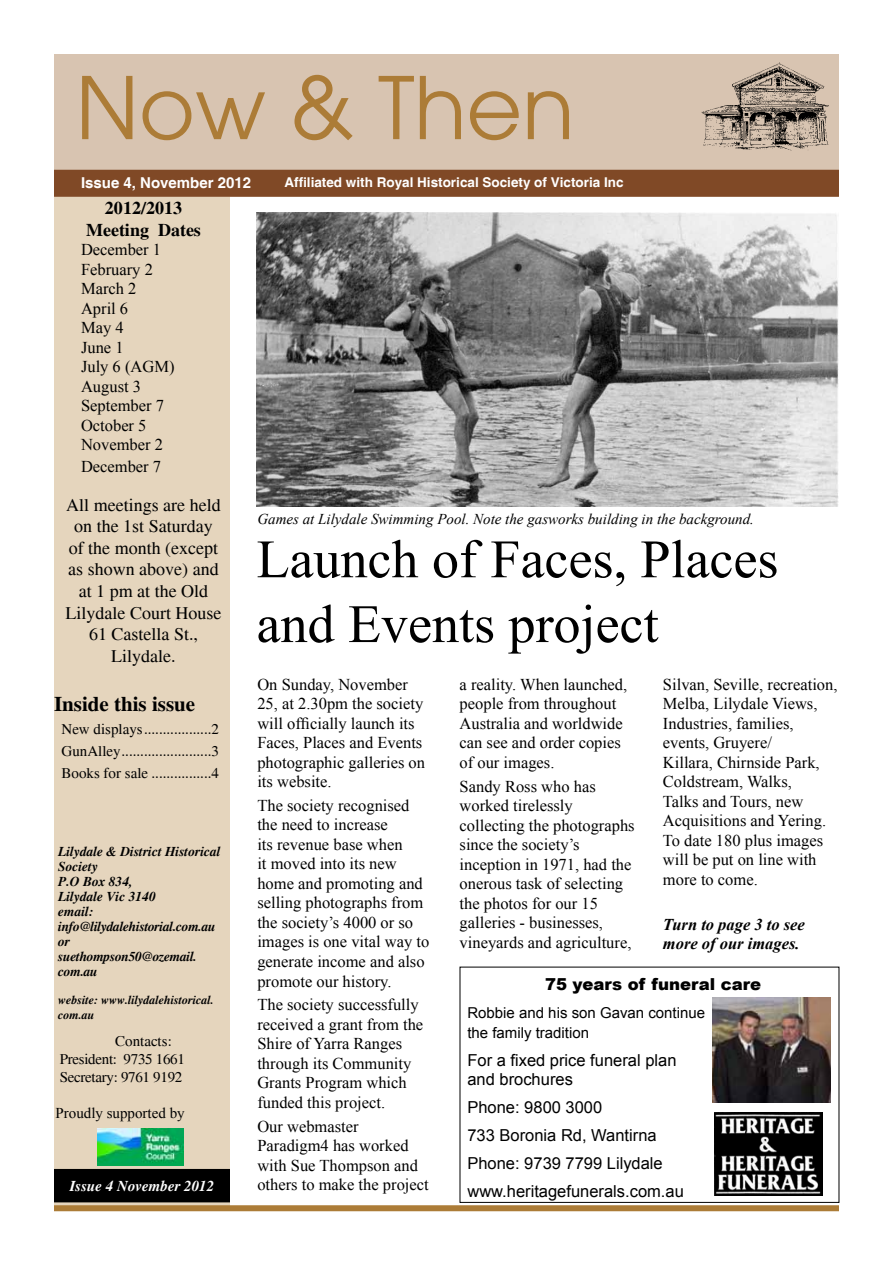
<style>
.page{position:relative;width:893px;height:1263px;background:#fff}
.page>*{position:absolute;margin:0;border:0;box-sizing:border-box;transform-origin:0 0}
.t1{font:85.5px "Avant Garde";color:#ac7c37}
.t2{font:54px/64.8px "Times New Roman";color:#000}
.t3{font:700 21px "Times";color:#000}
.t4{font:18px/21.6px "Times";color:#000;text-align:center}
.t5{font:700 18px/21.6px "Times";color:#000;text-align:center}
.t6{font:16.5px/19.5px "Times New Roman";color:#000}
.t7{font:16.5px/28px "Arial";color:#000}
.t8{font:italic 700 16.5px/19.5px "Times New Roman";color:#000}
.t9{font:900 16.5px "Arial";color:#000}
.t10{font:15px/22.2px "Times";color:#000;text-align:justify}
.t11{font:italic 15px "Times New Roman";color:#000}
.t12{font:15px/19.5px "Arial";color:#000}
.t13{font:15px/18px "Times";letter-spacing:-.02em;color:#000}
.t14{font:700 15px "Helvetica";color:#fff}
.t15{font:italic 700 15px "Times";color:#fff}
.t16{font:15px "Times New Roman";color:#000}
.t17{font:italic 700 13.5px/15px "Times";color:#000}
.t18{font:700 13.5px "Helvetica";color:#fff}
.t19{font:italic 700 12px/15px "Times";color:#000}
</style>
<div class="page">
<div style="left:54px;top:54px;width:176px;height:1153px;background:#e5d5bd"></div>
<div style="left:54px;top:1205px;width:785px;height:6px;background:#ac7c37"></div>
<div style="left:55px;top:1170px;width:174px;height:32px;background:#000"></div>
<div style="left:54px;top:1169px;width:176px;height:33px;border:2px solid #000"></div>
<div style="left:54px;top:54px;width:785px;height:143px;background:#d8c4b1"></div>
<div style="left:54px;top:170px;width:785px;height:27px;background:#804926;border:2px solid #804926"></div>
<img style="left:98px;top:1128px;width:85px;height:38px">
<img style="left:702px;top:62px;width:127px;height:89px">
<div style="left:460px;top:967px;width:379px;height:236px;border:1px solid #000"></div>
<img style="left:712px;top:998px;width:118px;height:105px">
<img style="left:714px;top:1113px;width:109px;height:82px">
<img style="left:257px;top:212px;width:581px;height:294px">
<h1 class="t1" style="left:76px;top:57px;width:500px">Now &amp; Then</h1>
<p class="t14" style="left:81px;top:174px;width:172px">Issue 4, November 2012</p>
<p class="t18" style="left:284px;top:174px;width:341px">Affiliated with Royal Historical Society of Victoria Inc</p>
<p class="t5" style="left:86px;top:198px;width:116px">2012/2013<br>Meeting Dates</p>
<p class="t6" style="left:81px;top:240px;width:95px">December 1<br>February 2<br>March 2<br>April 6<br>May 4<br>June 1<br>July 6 (AGM)<br>August 3<br>September 7<br>October 5<br>November 2</p>
<p class="t6" style="left:81px;top:456px;width:82px">December 7</p>
<p class="t4" style="left:66px;top:494px;width:157px">All meetings are held on the 1st Saturday of the month (except as shown above) and at 1 pm at the Old<br>Lilydale Court House<br>61 Castella St.,<br>Lilydale.</p>
<p class="t3" style="left:54px;top:692px;width:143px">Inside this issue</p>
<p class="t10" style="left:62px;top:718px;width:159px">New displays..................2<br>GunAlley........................3<br>Books for sale ................4</p>
<p class="t17" style="left:58px;top:844px;width:164px">Lilydale &amp; District Historical<br>Society<br>P.O Box 834,<br>Lilydale Vic 3140<br>email: info@lilydalehistorial.com.au or<br>suethompson50@ozemail. com.au</p>
<p class="t19" style="left:58px;top:992px;width:157px">website: www.lilydalehistorical. com.au</p>
<p class="t13" style="left:60px;top:1032px;width:127px;text-indent:55px">Contacts:<br>President: 9735 1661<br>Secretary: 9761 9192</p>
<p class="t16" style="left:56px;top:1102px;width:131px">Proudly supported by</p>
<p class="t15" style="left:70px;top:1177px;width:146px">Issue 4 November 2012</p>
<p class="t11" style="left:257px;top:508px;width:498px">Games at Lilydale Swimming Pool. Note the gasworks building in the background.</p>
<h2 class="t2" style="left:257px;top:526px;width:523px">Launch of Faces, Places and Events project</h2>
<p class="t6" style="left:257px;top:674px;width:169px">On Sunday, November<br>25, at 2.30pm the society will officially launch its<br>Faces, Places and Events photographic galleries on its website.</p>
<p class="t6" style="left:257px;top:795px;width:173px">The society recognised the need to increase<br>its revenue base when<br>it moved into its new home and promoting and selling photographs from the society’s 4000 or so images is one vital way to generate income and also promote our history.</p>
<p class="t6" style="left:257px;top:995px;width:167px">The society successfully received a grant from the<br>Shire of Yarra Ranges through its Community<br>Grants Program which funded this project.</p>
<p class="t6" style="left:257px;top:1116px;width:173px">Our webmaster<br>Paradigm4 has worked with Sue Thompson and others to make the project</p>
<p class="t6" style="left:460px;top:674px;width:169px">a reality. When launched, people from throughout<br>Australia and worldwide can see and order copies of our images.</p>
<p class="t6" style="left:460px;top:776px;width:177px">Sandy Ross who has worked tirelessly collecting the photographs since the society’s inception in 1971, had the onerous task of selecting the photos for our 15 galleries - businesses, vineyards and agriculture,</p>
<p class="t6" style="left:663px;top:674px;width:176px">Silvan, Seville, recreation,<br>Melba, Lilydale Views,<br>Industries, families, events, Gruyere/<br>Killara, Chirnside Park,<br>Coldstream, Walks,<br>Talks and Tours, new<br>Acquisitions and Yering.<br>To date 180 plus images will be put on line with more to come.</p>
<p class="t8" style="left:663px;top:914px;width:143px">Turn to page 3 to see more of our images.</p>
<p class="t9" style="left:545px;top:972px;width:218px">75 years of funeral care</p>
<p class="t12" style="left:467px;top:1003px;width:239px">Robbie and his son Gavan continue the family tradition</p>
<p class="t7" style="left:467px;top:1050px;width:211px;line-height:19.5px">For a fixed price funeral plan and brochures</p>
<p class="t7" style="left:467px;top:1094px;width:218px">Phone: 9800 3000<br>733 Boronia Rd, Wantirna<br>Phone: 9739 7799 Lilydale www.heritagefunerals.com.au</p>
</div>
